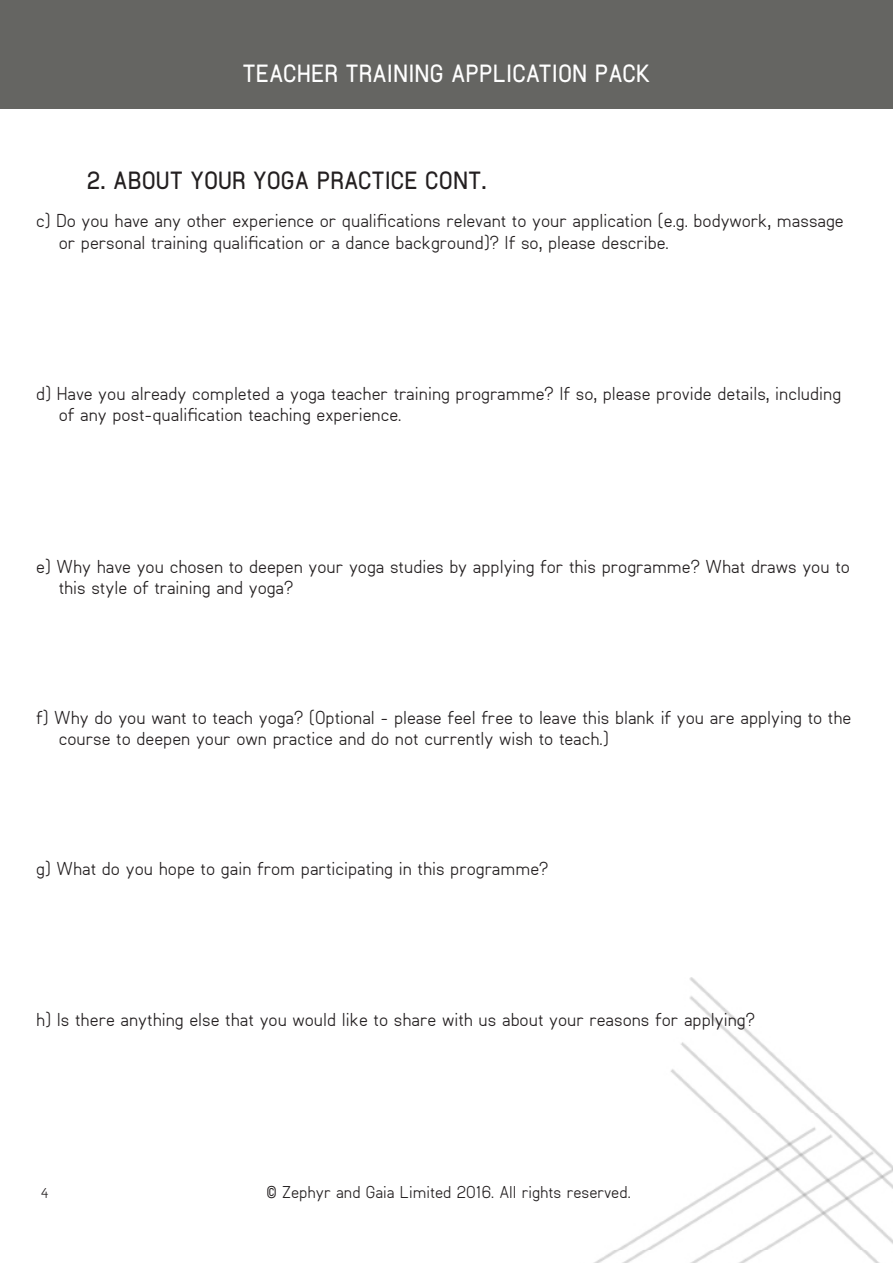
<style>
.page{position:relative;width:893px;height:1263px;background:#fff}
.page>*{position:absolute;margin:0;border:0;box-sizing:border-box;transform-origin:0 0}
.t1{font:600 24px "Manifold CF";color:#fff}
.t2{font:600 24px "Manifold CF";color:#231f20}
.t3{font:18px "Manifold CF";color:#231f20}
.t4{font:16.5px "Manifold CF";color:#231f20}
.t5{font:13.5px "Manifold CF";color:#231f20}
</style>
<div class="page">
<div style="left:0;top:0;width:893px;height:108px;background:#656562"></div>
<img style="left:594px;top:977px;width:299px;height:286px">
<h1 class="t1" style="left:243px;top:60px;width:409px">TEACHER TRAINING APPLICATION PACK</h1>
<p class="t2" style="left:87px;top:167px;width:401px">2. ABOUT YOUR YOGA PRACTICE CONT.</p>
<p class="t3" style="left:36px;top:208px;width:809px">c) Do you have any other experience or qualifications relevant to your application (e.g. bodywork, massage</p>
<p class="t3" style="left:59px;top:230px;width:612px">or personal training qualification or a dance background)? If so, please describe.</p>
<p class="t3" style="left:36px;top:381px;width:807px">d) Have you already completed a yoga teacher training programme? If so, please provide details, including</p>
<p class="t3" style="left:59px;top:402px;width:344px">of any post-qualification teaching experience.</p>
<p class="t3" style="left:36px;top:554px;width:815px">e) Why have you chosen to deepen your yoga studies by applying for this programme? What draws you to</p>
<p class="t3" style="left:59px;top:575px;width:236px">this style of training and yoga?</p>
<p class="t3" style="left:36px;top:705px;width:817px">f) Why do you want to teach yoga? (Optional - please feel free to leave this blank if you are applying to the</p>
<p class="t3" style="left:59px;top:726px;width:552px">course to deepen your own practice and do not currently wish to teach.)</p>
<p class="t3" style="left:36px;top:856px;width:514px">g) What do you hope to gain from participating in this programme?</p>
<p class="t3" style="left:36px;top:1007px;width:720px">h) Is there anything else that you would like to share with us about your reasons for applying?</p>
<p class="t5" style="left:41px;top:1183px;width:9px">4</p>
<p class="t4" style="left:267px;top:1180px;width:365px">© Zephyr and Gaia Limited 2016. All rights reserved.</p>
</div>
